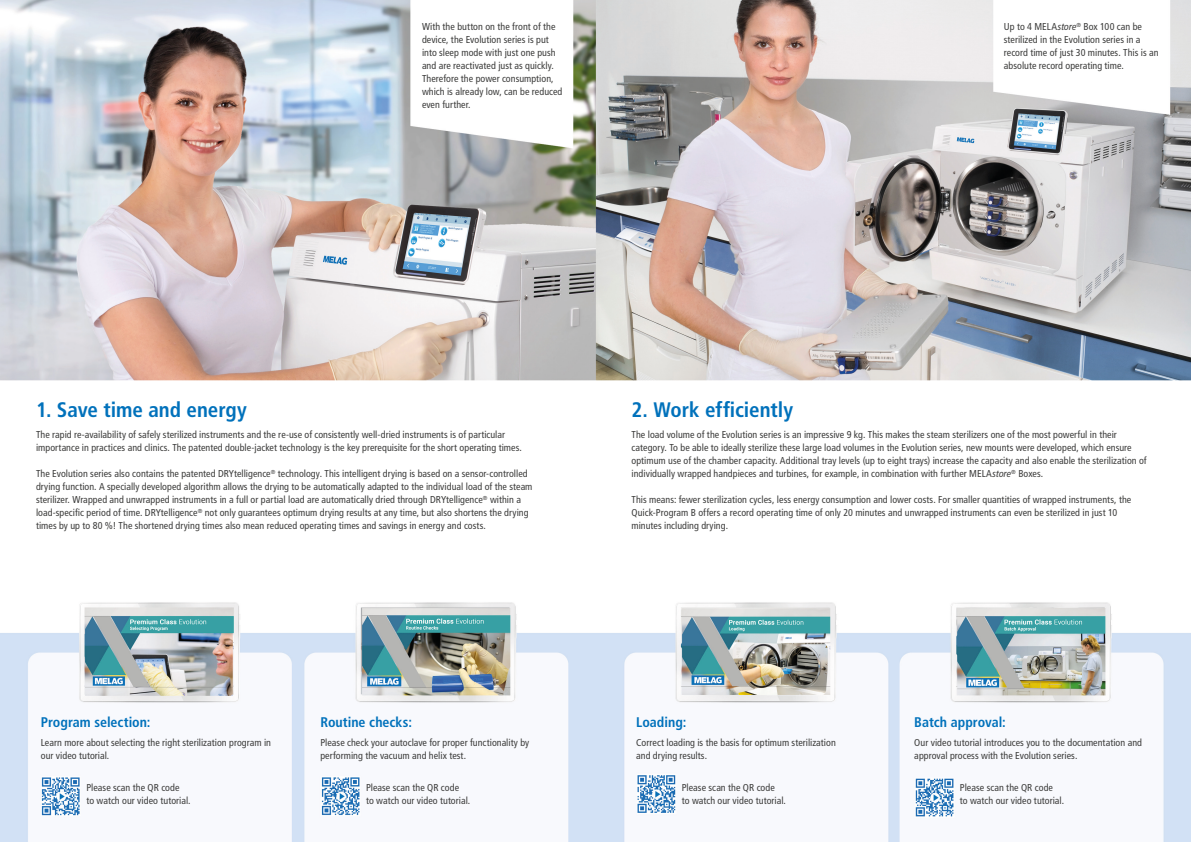
<style>
.page{position:relative;width:1191px;height:842px;background:#fff}
.page>*{position:absolute;margin:0;border:0;box-sizing:border-box;transform-origin:0 0}
.t1{font:700 condensed 21px "Frutiger LT Pro";color:#0071bb}
.t2{font:700 condensed 14px "Frutiger LT Pro";color:#0071bb}
.t3{font:condensed 10px/13px "Frutiger LT Pro";letter-spacing:.005em;color:#3d3d3c}
.s1{font-style:italic}
</style>
<div class="page">
<img style="left:0;top:0;width:1191px;height:842px">
<p class="t3" style="left:422px;top:20px;width:142px">With the button on the front of the device, the Evolution series is put into sleep mode with just one push and are reactivated just as quickly.<br>Therefore the power consumption, which is already low, can be reduced even further.</p>
<p class="t3" style="left:1003px;top:20px;width:156px">Up to 4 MELA<span class="s1">store</span><sup>®</sup> Box 100 can be sterilized in the Evolution series in a record time of just 30 minutes. This is an absolute record operating time.</p>
<h1 class="t1" style="left:36px;top:397px;width:212px">1. Save time and energy</h1>
<p class="t3" style="left:36px;top:428px;width:487px">The rapid re-availability of safely sterilized instruments and the re-use of consistently well-dried instruments is of particular importance in practices and clinics. The patented double-jacket technology is the key prerequisite for the short operating times.</p>
<p class="t3" style="left:36px;top:467px;width:498px">The Evolution series also contains the patented DRYtelligence<sup>®</sup> technology. This intelligent drying is based on a sensor-controlled drying function. A specially developed algorithm allows the drying to be automatically adapted to the individual load of the steam sterilizer. Wrapped and unwrapped instruments in a full or partial load are automatically dried through DRYtelligence<sup>®</sup> within a load-specific period of time. DRYtelligence<sup>®</sup> not only guarantees optimum drying results at any time, but also shortens the drying times by up to 80 %! The shortened drying times also mean reduced operating times and savings in energy and costs.</p>
<h2 class="t2" style="left:41px;top:714px;width:111px">Program selection:</h2>
<p class="t3" style="left:41px;top:736px;width:232px">Learn more about selecting the right sterilization program in our video tutorial.</p>
<p class="t3" style="left:86px;top:781px;width:106px">Please scan the QR code<br>to watch our video tutorial.</p>
<h2 class="t2" style="left:320px;top:714px;width:93px">Routine checks:</h2>
<p class="t3" style="left:320px;top:736px;width:210px">Please check your autoclave for proper functionality by performing the vacuum and helix test.</p>
<p class="t3" style="left:366px;top:781px;width:106px">Please scan the QR code<br>to watch our video tutorial.</p>
<h1 class="t1" style="left:631px;top:397px;width:163px">2. Work efficiently</h1>
<p class="t3" style="left:631px;top:428px;width:517px">The load volume of the Evolution series is an impressive 9 kg. This makes the steam sterilizers one of the most powerful in their category. To be able to ideally sterilize these large load volumes in the Evolution series, new mounts were developed, which ensure optimum use of the chamber capacity. Additional tray levels (up to eight trays) increase the capacity and also enable the sterilization of individually wrapped handpieces and turbines, for example, in combination with further MELA<span class="s1">store</span><sup>®</sup> Boxes.</p>
<p class="t3" style="left:631px;top:493px;width:501px">This means: fewer sterilization cycles, less energy consumption and lower costs. For smaller quantities of wrapped instruments, the<br>Quick-Program B offers a record operating time of only 20 minutes and unwrapped instruments can even be sterilized in just 10 minutes including drying.</p>
<h2 class="t2" style="left:636px;top:714px;width:52px">Loading:</h2>
<p class="t3" style="left:636px;top:736px;width:201px">Correct loading is the basis for optimum sterilization and drying results.</p>
<p class="t3" style="left:682px;top:781px;width:106px">Please scan the QR code<br>to watch our video tutorial.</p>
<h2 class="t2" style="left:914px;top:714px;width:93px">Batch approval:</h2>
<p class="t3" style="left:914px;top:736px;width:229px">Our video tutorial introduces you to the documentation and approval process with the Evolution series.</p>
<p class="t3" style="left:960px;top:781px;width:106px">Please scan the QR code<br>to watch our video tutorial.</p>
</div>
